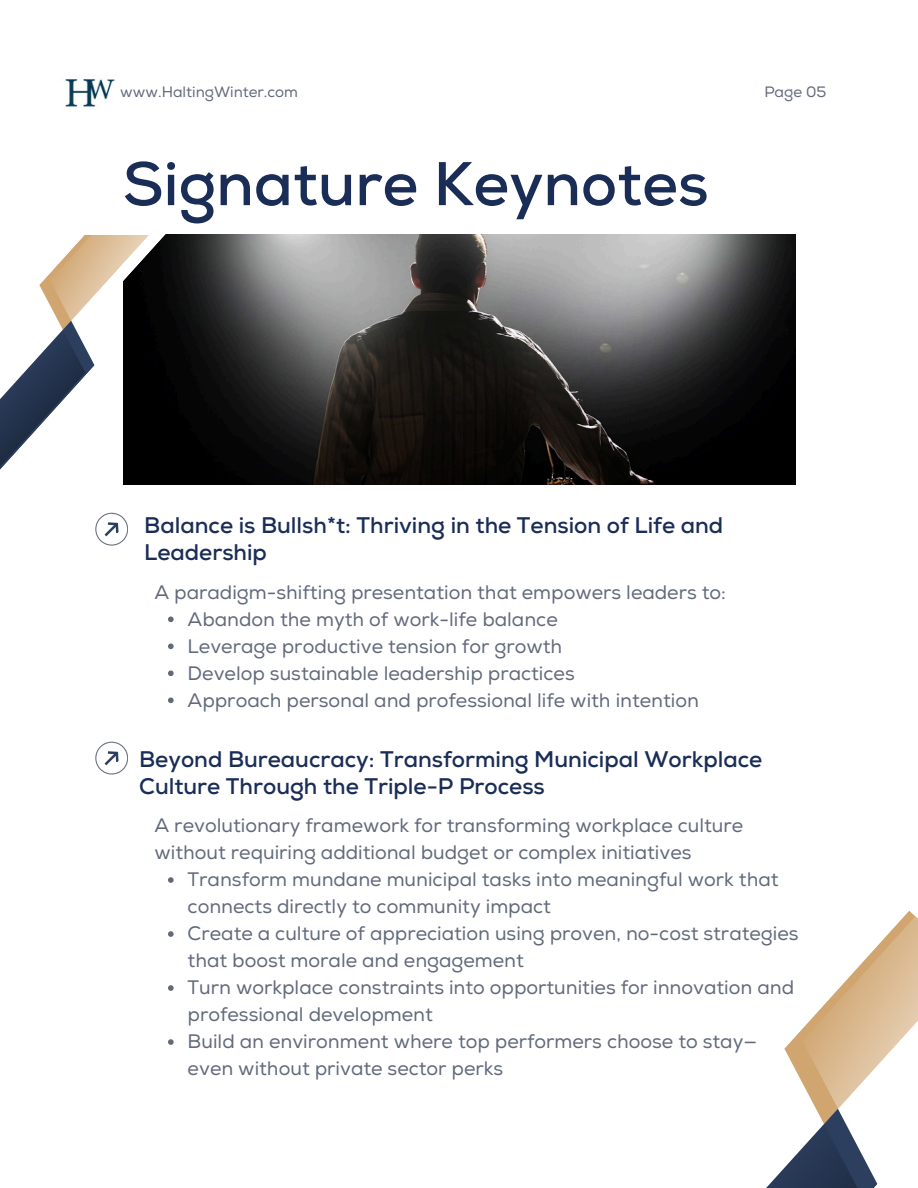
<style>
.page{position:relative;width:918px;height:1188px;background:#fff}
.page>*{position:absolute;margin:0;border:0;box-sizing:border-box;transform-origin:0 0}
.t1{font:700 61.5px "Nexa";color:#1a2d57}
.t2{font:700 22.5px/27px "Nexa";color:#1a2d57}
.t3{font:19.5px/27px "Nexa";color:#61697b}
.t4{font:15px "Nexa";color:#61697b}
</style>
<div class="page">
<img style="left:205px;top:235px;width:591px;height:250px">
<svg style="left:766px;top:911px;width:152px;height:277px"></svg>
<svg style="left:168px;top:617px;width:6px;height:5px"></svg>
<svg style="left:168px;top:644px;width:6px;height:5px"></svg>
<svg style="left:168px;top:671px;width:6px;height:5px"></svg>
<svg style="left:168px;top:698px;width:6px;height:5px"></svg>
<img style="left:65px;top:79px;width:50px;height:28px">
<svg style="left:149px;top:234px;width:56px;height:251px;background:#0a0a0a"></svg>
<svg style="left:0;top:235px;width:149px;height:311px"></svg>
<div style="left:13px;top:187px;width:141px;height:48px;background:#fff"></div>
<svg style="left:95px;top:742px;width:33px;height:32px"></svg>
<svg style="left:168px;top:877px;width:6px;height:6px"></svg>
<svg style="left:168px;top:931px;width:6px;height:6px"></svg>
<svg style="left:168px;top:985px;width:6px;height:6px"></svg>
<svg style="left:168px;top:1039px;width:6px;height:6px"></svg>
<h2 class="t4" style="left:120px;top:83px;width:179px">www.HaltingWinter.com</h2>
<p class="t4" style="left:764px;top:83px;width:63px">Page 05</p>
<h3 class="t1" style="left:123px;top:148px;width:587px">Signature Keynotes</h3>
<p class="t2" style="left:144px;top:512px;width:581px">Balance is Bullsh*t: Thriving in the Tension of Life and<br>Leadership</p>
<p class="t3" style="left:155px;top:579px;width:573px">A paradigm-shifting presentation that empowers leaders to:</p>
<p class="t3" style="left:188px;top:606px;width:372px">Abandon the myth of work-life balance</p>
<h1 class="t3" style="left:188px;top:633px;width:376px">Leverage productive tension for growth</h1>
<p class="t3" style="left:188px;top:660px;width:389px">Develop sustainable leadership practices</p>
<p class="t3" style="left:188px;top:687px;width:513px">Approach personal and professional life with intention</p>
<p class="t2" style="left:139px;top:746px;width:625px">Beyond Bureaucracy: Transforming Municipal Workplace<br>Culture Through the Triple-P Process</p>
<p class="t3" style="left:155px;top:813px;width:590px">A revolutionary framework for transforming workplace culture without requiring additional budget or complex initiatives</p>
<p class="t3" style="left:188px;top:867px;width:593px">Transform mundane municipal tasks into meaningful work that connects directly to community impact</p>
<p class="t3" style="left:188px;top:921px;width:612px">Create a culture of appreciation using proven, no-cost strategies that boost morale and engagement</p>
<p class="t3" style="left:188px;top:975px;width:608px">Turn workplace constraints into opportunities for innovation and professional development</p>
<h2 class="t3" style="left:188px;top:1029px;width:571px">Build an environment where top performers choose to stay— even without private sector perks</h2>
</div>
